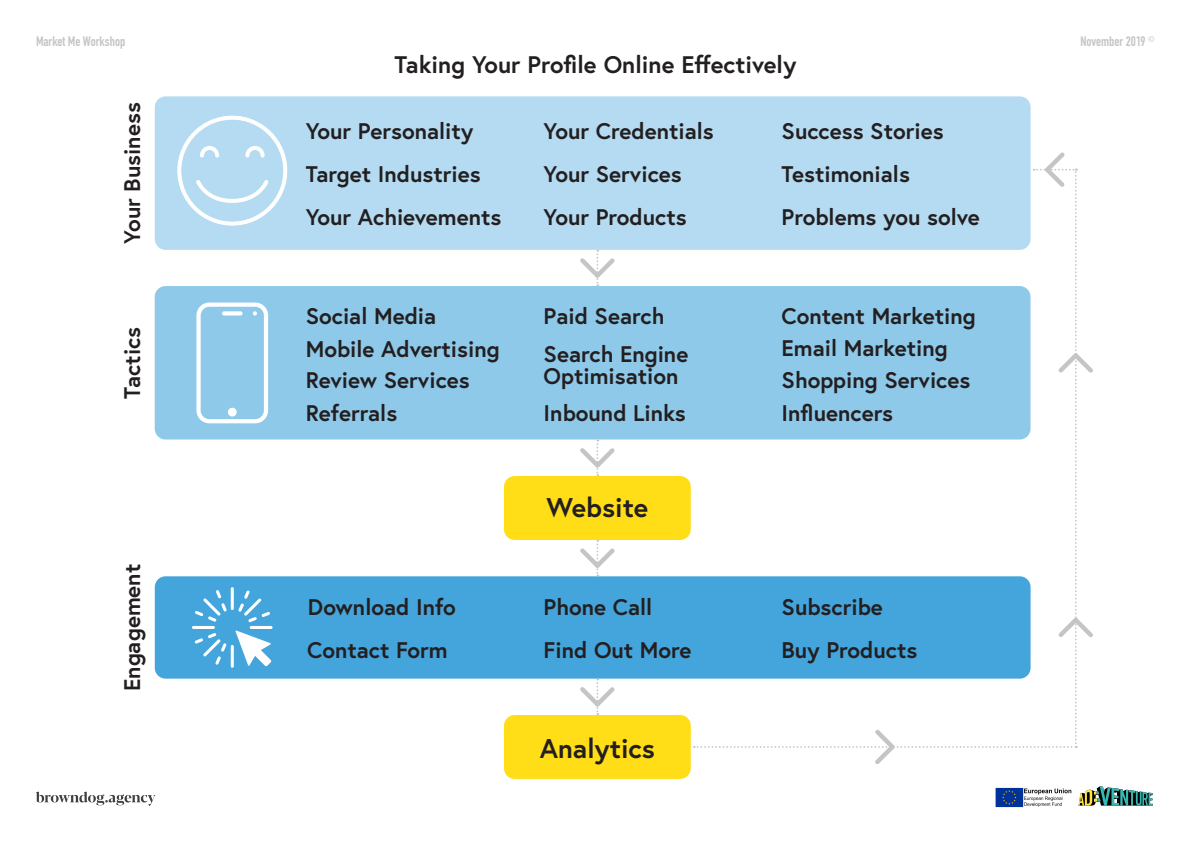
<style>
.page{position:relative;width:1191px;height:842px;background:#fff}
.page>*{position:absolute;margin:0;border:0;box-sizing:border-box;transform-origin:0 0}
.t1{font:700 27.1px "Europa";color:#231f20}
.t2{font:700 24px "Europa";color:#231f20}
.t3{font:700 22.6px/22px "Europa";color:#231f20}
.t4{font:700 13.6px "DIN Condensed";color:#c3c5c7}
</style>
<div class="page">
<div style="left:504px;top:715px;width:187px;height:64px;background:#ffdd17;border-radius:11px"></div>
<div style="left:155px;top:96px;width:875px;height:154px;background:#b4dbf1;border-radius:11px"></div>
<svg style="left:177px;top:115px;width:111px;height:111px"></svg>
<div style="left:155px;top:286px;width:875px;height:153px;background:#8fc9ea;border-radius:11px"></div>
<svg style="left:196px;top:303px;width:72px;height:120px"></svg>
<div style="left:228px;top:408px;width:9px;height:8px;background:#fff;border-radius:50%"></div>
<svg style="left:222px;top:311px;width:20px;height:4px"></svg>
<div style="left:504px;top:476px;width:187px;height:64px;background:#ffdd17;border-radius:11px"></div>
<div style="left:155px;top:576px;width:875px;height:103px;background:#44a5dc;border-radius:11px"></div>
<svg style="left:235px;top:630px;width:36px;height:36px"></svg>
<hr style="left:231px;top:587px;width:3px;height:23px;background:#fff;border-radius:2px">
<svg style="left:195px;top:590px;width:32px;height:32px"></svg>
<hr style="left:192px;top:626px;width:23px;height:3px;background:#fff;border-radius:2px">
<svg style="left:195px;top:633px;width:31px;height:32px"></svg>
<hr style="left:231px;top:645px;width:3px;height:23px;background:#fff;border-radius:2px">
<hr style="left:250px;top:626px;width:22px;height:3px;background:#fff;border-radius:2px">
<svg style="left:238px;top:590px;width:32px;height:32px"></svg>
<svg style="left:580px;top:250px;width:35px;height:36px"></svg>
<svg style="left:580px;top:440px;width:35px;height:36px"></svg>
<svg style="left:580px;top:679px;width:35px;height:36px"></svg>
<svg style="left:580px;top:540px;width:35px;height:36px"></svg>
<svg style="left:694px;top:148px;width:399px;height:616px"></svg>
<svg style="left:36px;top:792px;width:119px;height:14px"></svg>
<svg style="left:1078px;top:786px;width:74px;height:20px"></svg>
<img style="left:995px;top:787px;width:77px;height:21px">
<p class="t4" style="left:36px;top:32px;width:91px">Market Me Workshop</p>
<p class="t3" style="left:121px;top:244px;width:143px;rotate:-90deg">Your Business</p>
<p class="t3" style="left:121px;top:399px;width:73px;rotate:-90deg">Tactics</p>
<p class="t3" style="left:121px;top:691px;width:129px;rotate:-90deg">Engagement</p>
<p class="t2" style="left:394px;top:48px;width:403px">Taking Your Profile Online Effectively</p>
<p class="t3" style="left:306px;top:119px;width:169px">Your Personality</p>
<p class="t3" style="left:543px;top:119px;width:172px">Your Credentials</p>
<p class="t3" style="left:781px;top:119px;width:164px">Success Stories</p>
<p class="t3" style="left:306px;top:162px;width:176px">Target Industries</p>
<p class="t3" style="left:306px;top:206px;width:197px">Your Achievements</p>
<p class="t3" style="left:781px;top:206px;width:200px">Problems you solve</p>
<p class="t3" style="left:781px;top:162px;width:130px">Testimonials</p>
<p class="t3" style="left:543px;top:162px;width:140px">Your Services</p>
<p class="t3" style="left:543px;top:205px;width:145px">Your Products</p>
<p class="t3" style="left:306px;top:305px;width:132px">Social Media</p>
<p class="t3" style="left:306px;top:337px;width:195px">Mobile Advertising</p>
<p class="t3" style="left:306px;top:369px;width:166px">Review Services</p>
<p class="t3" style="left:306px;top:401px;width:93px">Referrals</p>
<p class="t3" style="left:543px;top:305px;width:122px">Paid Search</p>
<p class="t3" style="left:543px;top:342px;width:146px">Search Engine<br>Optimisation</p>
<p class="t3" style="left:543px;top:401px;width:144px">Inbound Links</p>
<p class="t1" style="left:546px;top:489px;width:103px">Website</p>
<p class="t3" style="left:308px;top:595px;width:149px">Download Info</p>
<p class="t3" style="left:543px;top:595px;width:110px">Phone Call</p>
<p class="t3" style="left:307px;top:638px;width:142px">Contact Form</p>
<p class="t3" style="left:543px;top:638px;width:149px">Find Out More</p>
<p class="t1" style="left:539px;top:729px;width:117px">Analytics</p>
<p class="t3" style="left:781px;top:305px;width:196px">Content Marketing</p>
<p class="t3" style="left:781px;top:337px;width:168px">Email Marketing</p>
<p class="t3" style="left:781px;top:369px;width:190px">Shopping Services</p>
<p class="t3" style="left:781px;top:401px;width:113px">Influencers</p>
<p class="t3" style="left:781px;top:595px;width:103px">Subscribe</p>
<p class="t3" style="left:781px;top:638px;width:137px">Buy Products</p>
<p class="t4" style="left:1080px;top:32px;width:76px">November 2019 <sup>©</sup></p>
</div>
